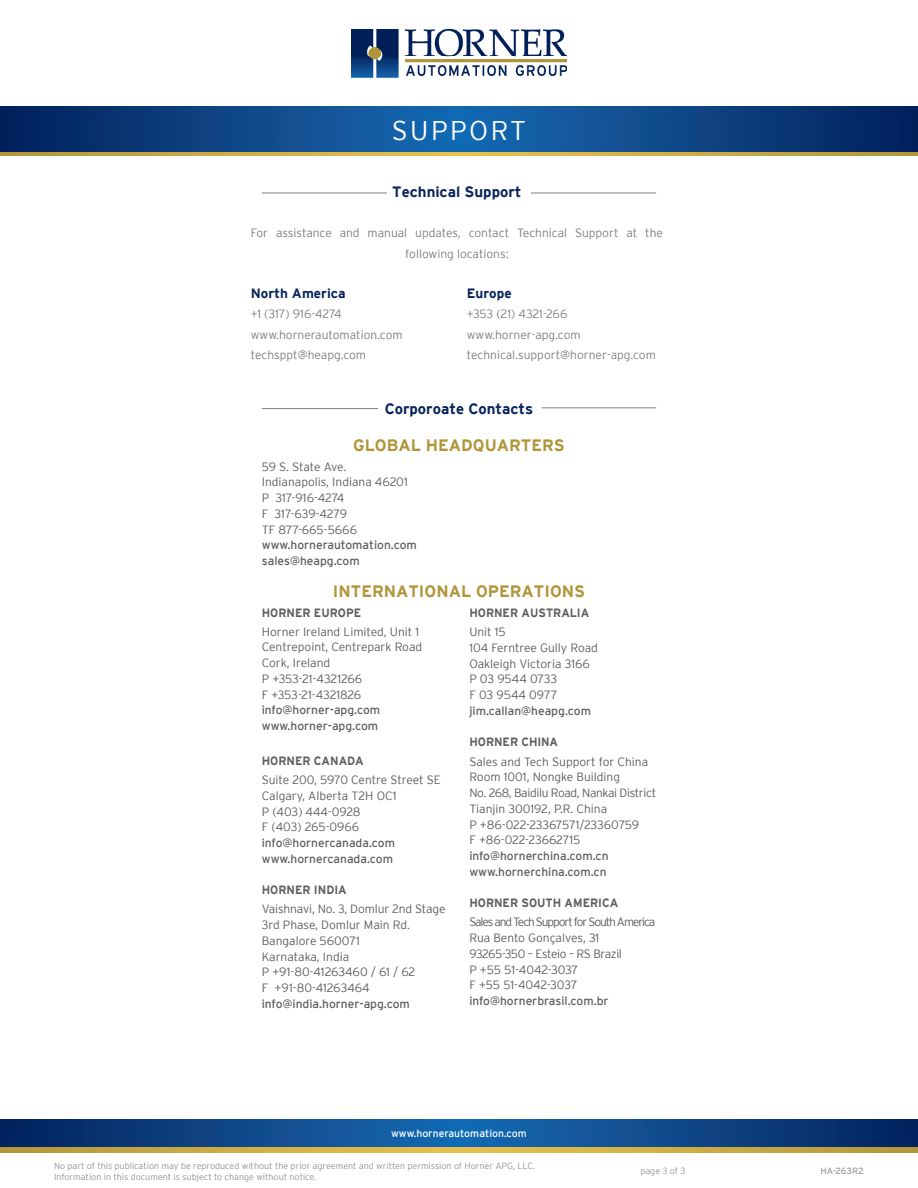
<style>
.page{position:relative;width:918px;height:1188px;background:#fff}
.page>*{position:absolute;margin:0;border:0;box-sizing:border-box;transform-origin:0 0}
.t1{font:300 27px "Interstate";letter-spacing:.09em;color:#fff}
.Address_Head{font:700 16.5px "Interstate";color:#b19539}
.t2{font:700 15px "Interstate";color:#09255b}
.t3{font:700 13.5px "Interstate";color:#09255b}
.Address_Left_Aligned{font:300 12px "Interstate";letter-spacing:-.005em;color:#5f5f62}
.t4{font:300 12px/20.2px "Interstate";color:#7e8083;text-align:center}
.Address_Left_Aligned-2{font:12px "Interstate";color:#5f5f62}
.Address_Bold_Subhead{font:300 12px/15.8px "Interstate";color:#5f5f62}
.Address_Bold_Subhead-2{font:700 12px "Interstate";color:#5f5f62;scale:.95 1}
.Address_Left_Aligned-3{font:300 12px "Interstate";letter-spacing:-.03em;color:#5f5f62}
.Address_Left_Aligned-4{font:300 12px "Interstate";letter-spacing:-.09em;color:#5f5f62}
.t5{font:10.5px "Interstate";color:#fff}
.t6{font:300 9px/10.8px "Interstate";color:#939598}
.t7{font:9px "Interstate";color:#9b9da0}
.s1{font-weight:400}
</style>
<div class="page">
<img style="left:351px;top:30px;width:216px;height:47px">
<svg style="left:0;top:1120px;width:918px;height:28px;background:#144a85"></svg>
<svg style="left:0;top:1148px;width:918px;height:4px;background:#ceac44"></svg>
<svg style="left:0;top:107px;width:918px;height:45px;background:#0d4586"></svg>
<svg style="left:0;top:152px;width:918px;height:3px;background:#cdac43"></svg>
<hr style="left:531px;top:193px;width:125px;height:1px;background:#7e8083">
<hr style="left:262px;top:193px;width:125px;height:1px;background:#7e8083">
<hr style="left:262px;top:408px;width:116px;height:1px;background:#7e8083">
<hr style="left:542px;top:407px;width:114px;height:1px;background:#7e8083">
<p class="t1" style="left:392px;top:115px;width:136px">SUPPORT</p>
<p class="t2" style="left:392px;top:183px;width:131px">Technical Support</p>
<p class="t4" style="left:251px;top:223px;width:414px">For assistance and manual updates, contact Technical Support at the following locations:</p>
<p class="t3" style="left:251px;top:286px;width:96px">North America</p>
<p class="t3" style="left:467px;top:286px;width:46px">Europe</p>
<p class="t4" style="left:251px;top:304px;width:92px">+1 (317) 916-4274</p>
<p class="t4" style="left:467px;top:304px;width:102px">+353 (21) 4321-266</p>
<p class="t4" style="left:251px;top:324px;width:153px">www.hornerautomation.com</p>
<p class="t4" style="left:467px;top:324px;width:115px">www.horner-apg.com</p>
<p class="t4" style="left:251px;top:345px;width:117px">techsppt@heapg.com</p>
<p class="t4" style="left:467px;top:345px;width:191px">technical.support@horner-apg.com</p>
<p class="t2" style="left:385px;top:401px;width:150px">Corporoate Contacts</p>
<p class="Address_Head" style="left:353px;top:436px;width:213px">GLOBAL HEADQUARTERS</p>
<p class="Address_Left_Aligned" style="left:262px;top:460px;width:86px">59 S. State Ave.</p>
<p class="Address_Left_Aligned" style="left:262px;top:475px;width:147px">Indianapolis, Indiana 46201</p>
<p class="Address_Left_Aligned" style="left:262px;top:491px;width:84px">P 317-916-4274</p>
<p class="Address_Left_Aligned" style="left:262px;top:507px;width:87px">F 317-639-4279</p>
<p class="Address_Left_Aligned" style="left:262px;top:523px;width:97px">TF 877-665-5666</p>
<p class="Address_Left_Aligned-2" style="left:262px;top:538px;width:157px">www.hornerautomation.com</p>
<p class="Address_Left_Aligned-2" style="left:262px;top:554px;width:99px">sales@heapg.com</p>
<p class="Address_Head" style="left:333px;top:582px;width:254px">INTERNATIONAL OPERATIONS</p>
<p class="Address_Bold_Subhead-2" style="left:262px;top:606px;width:106px">HORNER EUROPE</p>
<p class="Address_Bold_Subhead-2" style="left:469px;top:606px;width:128px">HORNER AUSTRALIA</p>
<p class="Address_Left_Aligned" style="left:469px;top:625px;width:38px">Unit 15</p>
<p class="Address_Left_Aligned" style="left:469px;top:641px;width:130px">104 Ferntree Gully Road</p>
<p class="Address_Left_Aligned" style="left:469px;top:657px;width:122px">Oakleigh Victoria 3166</p>
<p class="Address_Left_Aligned" style="left:469px;top:672px;width:89px">P 03 9544 0733</p>
<p class="Address_Left_Aligned" style="left:469px;top:688px;width:90px">F 03 9544 0977</p>
<p class="Address_Left_Aligned-2" style="left:469px;top:704px;width:123px">jim.callan@heapg.com</p>
<p class="Address_Bold_Subhead-2" style="left:469px;top:735px;width:95px">HORNER CHINA</p>
<p class="Address_Left_Aligned" style="left:469px;top:755px;width:180px">Sales and Tech Support for China</p>
<p class="Address_Left_Aligned" style="left:469px;top:770px;width:152px">Room 1001, Nongke Building</p>
<p class="Address_Left_Aligned-3" style="left:469px;top:786px;width:188px">No. 268, Baidilu Road, Nankai District</p>
<p class="Address_Left_Aligned" style="left:469px;top:802px;width:139px">Tianjin 300192, P.R. China</p>
<p class="Address_Left_Aligned" style="left:469px;top:818px;width:171px">P +86-022-23367571/23360759</p>
<p class="Address_Left_Aligned" style="left:469px;top:833px;width:113px">F +86-022-23662715</p>
<p class="Address_Left_Aligned-2" style="left:469px;top:849px;width:141px">info@hornerchina.com.cn</p>
<p class="Address_Left_Aligned-2" style="left:469px;top:865px;width:139px">www.hornerchina.com.cn</p>
<p class="Address_Bold_Subhead-2" style="left:469px;top:896px;width:158px">HORNER SOUTH AMERICA</p>
<p class="Address_Left_Aligned-4" style="left:469px;top:915px;width:188px">Sales and Tech Support for South America</p>
<p class="Address_Left_Aligned" style="left:469px;top:931px;width:132px">Rua Bento Gonçalves, 31</p>
<p class="Address_Left_Aligned-3" style="left:469px;top:947px;width:154px">93265-350 – Esteio – RS Brazil</p>
<p class="Address_Left_Aligned" style="left:469px;top:963px;width:110px">P +55 51-4042-3037</p>
<p class="Address_Left_Aligned" style="left:469px;top:978px;width:110px">F +55 51-4042-3037</p>
<p class="Address_Left_Aligned-2" style="left:469px;top:994px;width:141px">info@hornerbrasil.com.br</p>
<p class="Address_Bold_Subhead" style="left:262px;top:623px;width:162px">Horner Ireland Limited, Unit 1<br>Centrepoint, Centrepark Road<br>Cork, Ireland<br>P +353-21-4321266<br>F +353-21-4321826 <span class="s1">info@horner-apg.com www.horner-apg.com</span></p>
<p class="Address_Bold_Subhead-2" style="left:262px;top:754px;width:109px">HORNER CANADA</p>
<p class="Address_Left_Aligned" style="left:262px;top:773px;width:181px">Suite 200, 5970 Centre Street SE</p>
<p class="Address_Left_Aligned" style="left:262px;top:789px;width:136px">Calgary, Alberta T2H OC1</p>
<p class="Address_Left_Aligned" style="left:262px;top:805px;width:100px">P (403) 444-0928</p>
<p class="Address_Left_Aligned" style="left:262px;top:820px;width:99px">F (403) 265-0966</p>
<p class="Address_Left_Aligned-2" style="left:262px;top:836px;width:135px">info@hornercanada.com</p>
<p class="Address_Left_Aligned-2" style="left:262px;top:852px;width:133px">www.hornercanada.com</p>
<p class="Address_Bold_Subhead-2" style="left:262px;top:883px;width:91px">HORNER INDIA</p>
<p class="Address_Left_Aligned" style="left:262px;top:902px;width:185px">Vaishnavi, No. 3, Domlur 2nd Stage</p>
<p class="Address_Left_Aligned" style="left:262px;top:918px;width:150px">3rd Phase, Domlur Main Rd.</p>
<p class="Address_Left_Aligned" style="left:262px;top:934px;width:100px">Bangalore 560071</p>
<p class="Address_Left_Aligned" style="left:262px;top:950px;width:89px">Karnataka, India</p>
<p class="Address_Left_Aligned" style="left:262px;top:965px;width:155px">P +91-80-41263460 / 61 / 62</p>
<p class="Address_Left_Aligned" style="left:262px;top:981px;width:109px">F +91-80-41263464</p>
<p class="Address_Left_Aligned-2" style="left:262px;top:997px;width:150px">info@india.horner-apg.com</p>
<p class="t5" style="left:391px;top:1128px;width:137px">www.hornerautomation.com</p>
<p class="t6" style="left:54px;top:1160px;width:483px">No part of this publication may be reproduced without the prior agreement and written permission of Horner APG, LLC.<br>Information in this document is subject to change without notice.</p>
<p class="t6" style="left:641px;top:1166px;width:47px">page 3 of 3</p>
<p class="t7" style="left:820px;top:1166px;width:45px">HA-263R2</p>
</div>
